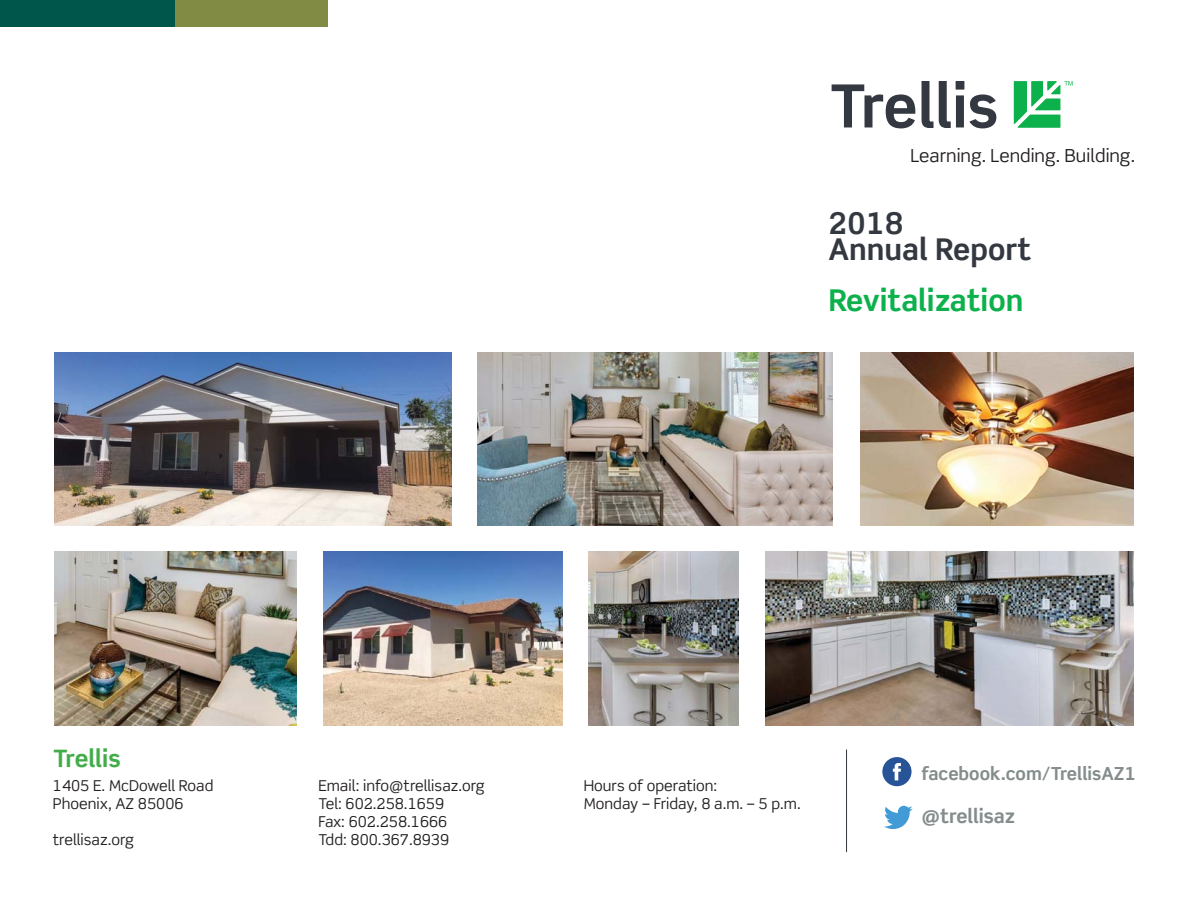
<style>
.page{position:relative;width:1188px;height:918px;background:#fff}
.page>*{position:absolute;margin:0;border:0;box-sizing:border-box;transform-origin:0 0}
.t1{font:700 30px/25.5px "Scene Std";color:#343941}
.t2{font:700 30px "Scene Std";color:#0cb14b}
.t3{font:700 24px "Scene Std";color:#41ad49}
.t4{font:700 19.5px "Scene Std";color:#848c8c}
.t5{font:18px "Scene Std";color:#231f20}
.t6{font:700 18px "Scene Std";color:#848c8c}
.t7{font:15px/18px "Scene Std";color:#231f20}
</style>
<div class="page">
<div style="left:0;top:0;width:189px;height:27px;background:#00564a"></div>
<div style="left:176px;top:0;width:152px;height:27px;background:#818b43"></div>
<svg style="left:832px;top:84px;width:83px;height:44px"></svg>
<svg style="left:922px;top:81px;width:74px;height:47px"></svg>
<svg style="left:1014px;top:81px;width:59px;height:47px"></svg>
<img style="left:54px;top:552px;width:243px;height:173px">
<img style="left:54px;top:352px;width:397px;height:173px">
<img style="left:324px;top:552px;width:239px;height:173px">
<img style="left:588px;top:552px;width:151px;height:173px">
<img style="left:478px;top:352px;width:355px;height:173px">
<img style="left:765px;top:552px;width:368px;height:173px">
<img style="left:860px;top:352px;width:274px;height:173px">
<div style="left:882px;top:757px;width:30px;height:29px;background:#285497;border-radius:50%"></div>
<svg style="left:893px;top:763px;width:8px;height:17px"></svg>
<svg style="left:884px;top:806px;width:29px;height:23px"></svg>
<hr style="left:846px;top:750px;width:1px;height:102px;background:#333940">
<p class="t5" style="left:910px;top:147px;width:226px">Learning. Lending. Building.</p>
<h1 class="t1" style="left:828px;top:212px;width:204px">2018<br>Annual Report</h1>
<h1 class="t2" style="left:828px;top:285px;width:197px">Revitalization</h1>
<h2 class="t3" style="left:53px;top:747px;width:69px">Trellis</h2>
<p class="t7" style="left:53px;top:778px;width:162px">1405 E. McDowell Road<br>Phoenix, AZ 85006</p>
<p class="t7" style="left:53px;top:832px;width:83px">trellisaz.org</p>
<p class="t7" style="left:318px;top:778px;width:168px">Email: info@trellisaz.org<br>Tel: 602.258.1659<br>Fax: 602.258.1666<br>Tdd: 800.367.8939</p>
<p class="t7" style="left:584px;top:778px;width:219px">Hours of operation:<br>Monday – Friday, 8 a.m. – 5 p.m.</p>
<p class="t6" style="left:921px;top:765px;width:216px">facebook.com/TrellisAZ1</p>
<h3 class="t4" style="left:921px;top:807px;width:95px">@trellisaz</h3>
</div>
